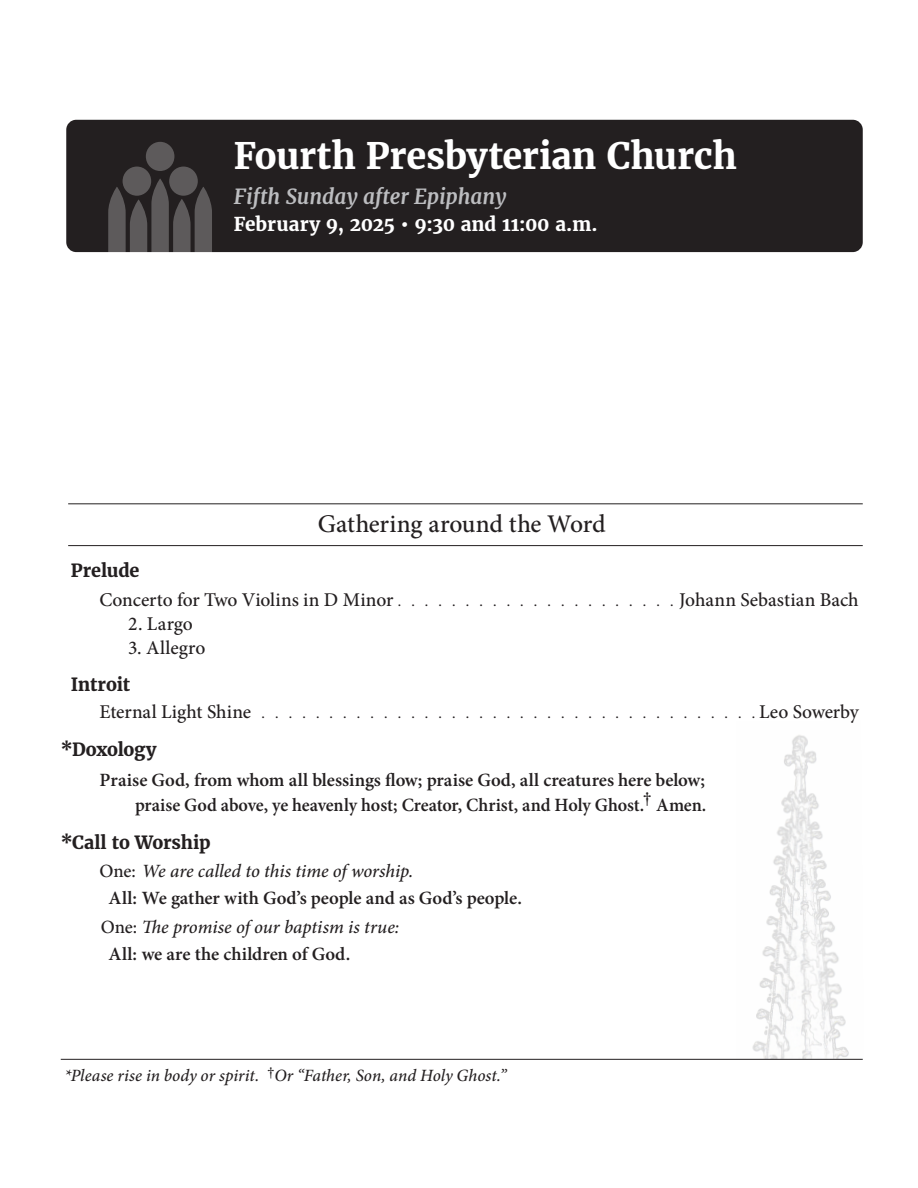
<style>
.page{position:relative;width:918px;height:1188px;background:#fff}
.page>*{position:absolute;margin:0;border:0;box-sizing:border-box;transform-origin:0 0}
.t1{font:700 36px "Merriweather";letter-spacing:-.005em;color:#fff}
.t2{font:500 25.5px "Minion Pro";color:#231f20}
.t3{font:italic 700 20.55px "Merriweather";color:#bcbdc0}
.t4{font:500 19.5px "Minion Pro";letter-spacing:-.005em;color:#231f20}
.t5{font:700 18.9px "Merriweather";letter-spacing:-.005em;color:#fff}
.t6{font:600 18.75px "Minion Pro";color:#231f20}
.t7{font:italic 500 18.75px "Minion Pro";letter-spacing:-.005em;color:#231f20}
.t8{font:700 18px "Merriweather";letter-spacing:-.01em;color:#231f20}
.t9{font:italic 500 17.25px "Minion Pro";color:#231f20}
.s1{font-style:normal}
.s2{font-size:17.1px}
</style>
<div class="page">
<img style="left:736px;top:735px;width:127px;height:324px">
<div style="left:66px;top:120px;width:797px;height:132px;background:#231f20;border-radius:10px"></div>
<div style="left:123px;top:167px;width:28px;height:29px;background:#5d5a5b;border-radius:50%"></div>
<div style="left:169px;top:167px;width:29px;height:29px;background:#5d5a5b;border-radius:50%"></div>
<div style="left:146px;top:142px;width:28px;height:29px;background:#5d5a5b;border-radius:50%"></div>
<svg style="left:108px;top:179px;width:104px;height:74px"></svg>
<hr style="left:61px;top:1059px;width:802px;height:1px;background:#231f20">
<hr style="left:68px;top:503px;width:795px;height:1px;background:#231f20">
<hr style="left:68px;top:545px;width:795px;height:1px;background:#231f20">
<p class="t1" style="left:234px;top:134px;width:504px">Fourth Presbyterian Church</p>
<p class="t3" style="left:234px;top:184px;width:274px">Fifth Sunday after Epiphany</p>
<p class="t5" style="left:234px;top:212px;width:365px">February 9, 2025 • 9:30 and 11:00 a.m.</p>
<p class="t2" style="left:318px;top:506px;width:289px">Gathering around the Word</p>
<p class="t8" style="left:71px;top:559px;width:70px">Prelude</p>
<p class="t4" style="left:99px;top:586px;width:296px">Concerto for Two Violins in D Minor</p>
<p class="t4" style="left:679px;top:586px;width:181px">Johann Sebastian Bach</p>
<p class="t4" style="left:128px;top:610px;width:66px">2. Largo</p>
<p class="t4" style="left:128px;top:634px;width:79px">3. Allegro</p>
<p class="t8" style="left:71px;top:673px;width:61px">Introit</p>
<p class="t4" style="left:99px;top:699px;width:153px">Eternal Light Shine</p>
<p class="t4" style="left:759px;top:699px;width:101px">Leo Sowerby</p>
<p class="t8" style="left:61px;top:738px;width:97px">*Doxology</p>
<p class="t6" style="left:100px;top:767px;width:607px">Praise God, from whom all blessings flow; praise God, all creatures here below;</p>
<p class="t6" style="left:135px;top:792px;width:573px">praise God above, ye heavenly host; Creator, Christ, and Holy Ghost.† Amen.</p>
<p class="t8" style="left:61px;top:831px;width:151px">*Call to Worship</p>
<p class="t7" style="left:100px;top:858px;width:315px"><span class="s1">One:</span> We are called to this time of worship.</p>
<p class="t6" style="left:109px;top:885px;width:415px">All: We gather with God’s people and as God’s people.</p>
<p class="t7" style="left:101px;top:914px;width:300px"><span class="s1">One:</span> The promise of our baptism is true:</p>
<p class="t6" style="left:109px;top:941px;width:243px">All: we are the children of God.</p>
<p class="t9" style="left:65px;top:1063px;width:444px"><span class="s2">*</span>Please rise in body or spirit. <sup>†</sup>Or “Father, Son, and Holy Ghost.”</p>
</div>
